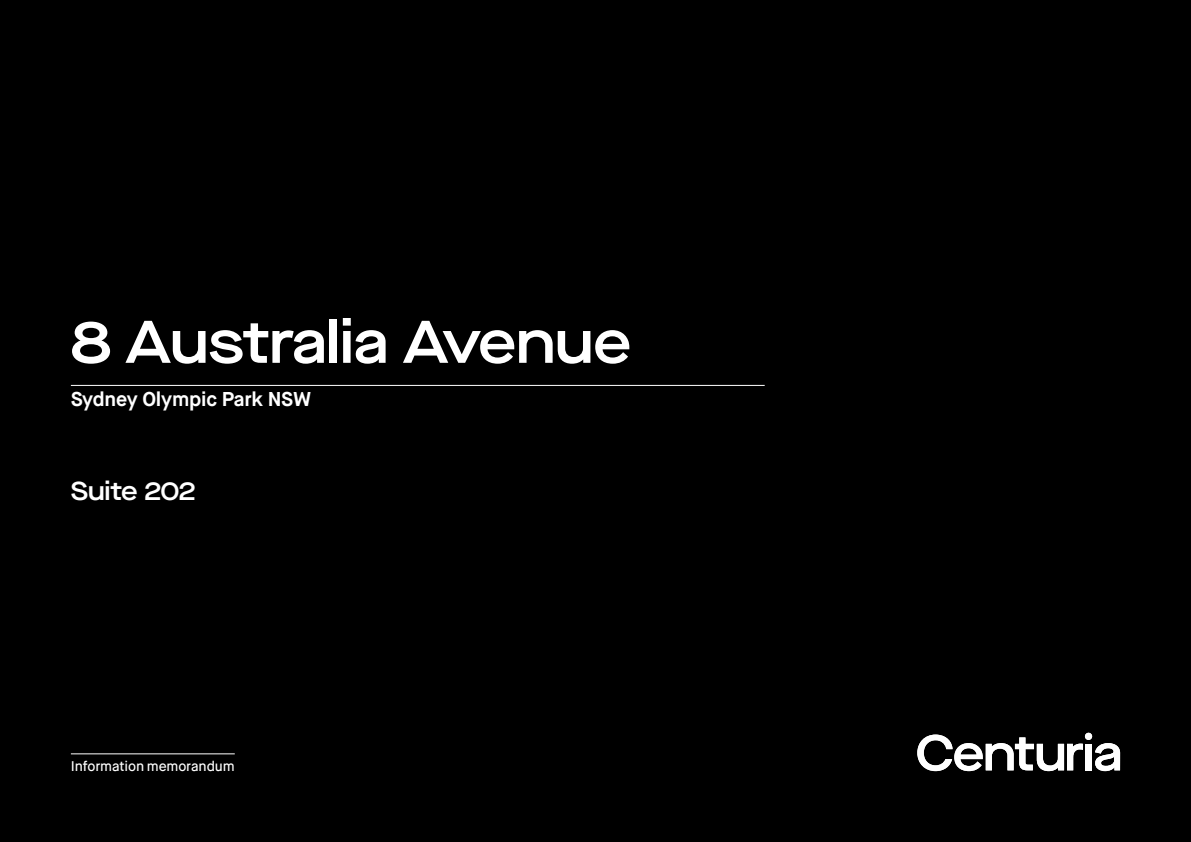
<style>
.page{position:relative;width:1191px;height:842px;background:#000}
.page>*{position:absolute;margin:0;border:0;box-sizing:border-box;transform-origin:0 0}
.t1{font:600 60px "Maison Neue Extended";letter-spacing:-.01em;color:#fff}
.t2{font:600 26px "Maison Neue Extended";letter-spacing:-.02em;color:#fff}
.t3{font:700 20px "Maison Neue";letter-spacing:-.01em;color:#fff}
.t4{font:500 14px "Maison Neue";letter-spacing:-.01em;color:#fff}
</style>
<div class="page">
<hr style="left:71px;top:385px;width:693px;height:1px;background:#fff">
<hr style="left:71px;top:754px;width:164px;height:1px;background:#fff">
<div style="left:1085px;top:744px;width:6px;height:26px;background:#fff"></div>
<svg style="left:1095px;top:743px;width:25px;height:28px"></svg>
<div style="left:1085px;top:733px;width:7px;height:7px;background:#fff;border-radius:50%"></div>
<svg style="left:917px;top:734px;width:166px;height:37px"></svg>
<h1 class="t1" style="left:71px;top:316px;width:562px">8 Australia Avenue</h1>
<h3 class="t3" style="left:71px;top:391px;width:242px">Sydney Olympic Park NSW</h3>
<h2 class="t2" style="left:71px;top:479px;width:126px">Suite 202</h2>
<p class="t4" style="left:71px;top:758px;width:165px">Information memorandum</p>
</div>
